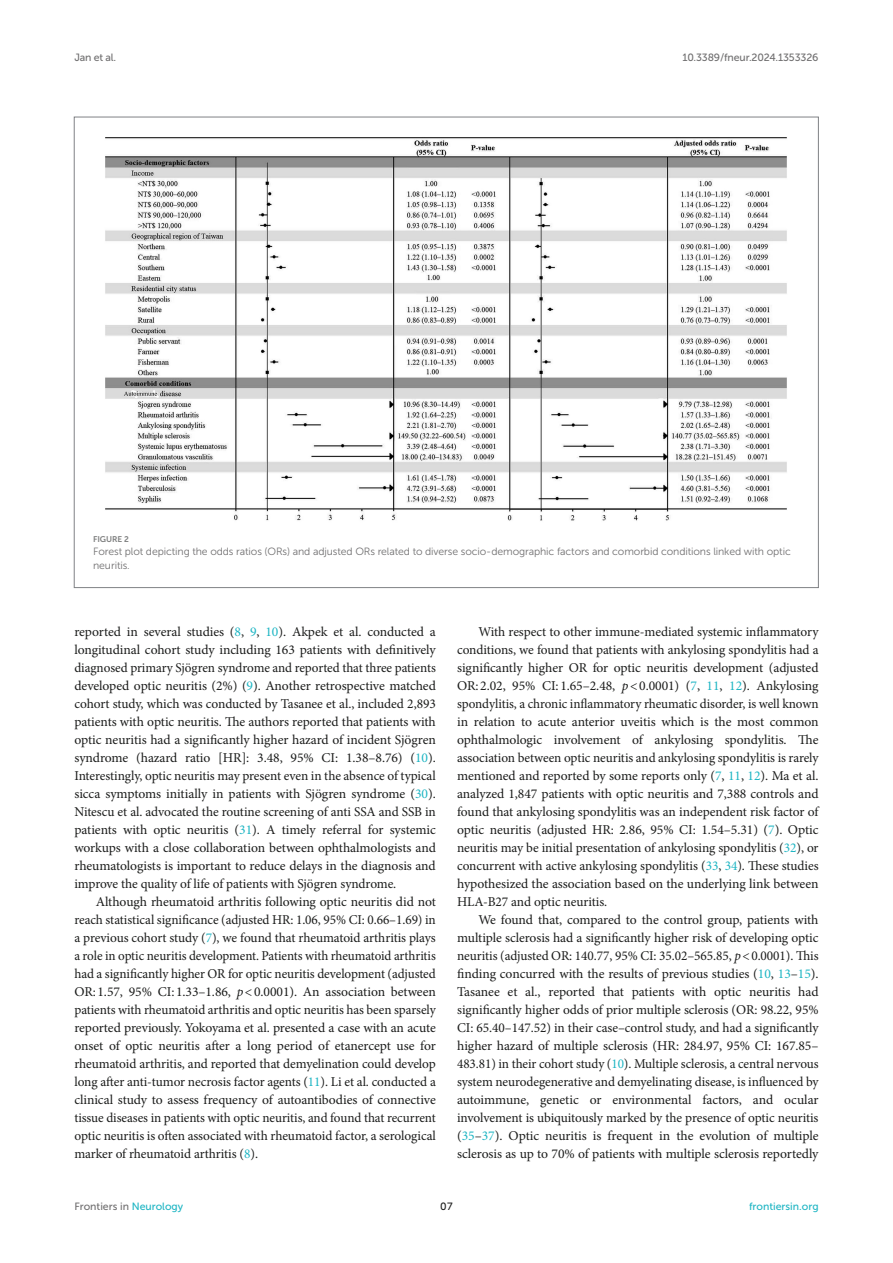
<style>
.page{position:relative;width:893px;height:1263px;background:#fff}
.page>*{position:absolute;margin:0;border:0;box-sizing:border-box;transform-origin:0 0}
.TEXT{font:13.5px/18px "Minion Pro";letter-spacing:-.005em;color:#1b1c1b;text-align:justify}
.FIG_LEG{font:10.5px/13.5px "Museo Sans 300";letter-spacing:-.01em;color:#706f70}
.t1{font:10.5px "Museo Sans 500";letter-spacing:-.015em;color:#706f70}
.t2{font:10.5px "Museo Sans 500";color:#1db5c3}
.t3{font:10.5px "Museo Sans 500";color:#1b1c1b}
.FIG_HD{font:8.25px "Museo Sans 700";letter-spacing:-.01em;color:#7e7f7f}
.s1{color:#1db5c3}
.s2{font-style:italic}
</style>
<div class="page">
<img style="left:105px;top:137px;width:682px;height:384px">
<p class="t1" style="left:74px;top:51px;width:43px">Jan et al.</p>
<p class="t1" style="left:682px;top:51px;width:138px">10.3389/fneur.2024.1353326</p>
<p class="FIG_HD" style="left:93px;top:534px;width:37px">FIGURE 2</p>
<p class="FIG_LEG" style="left:93px;top:545px;width:699px">Forest plot depicting the odds ratios (ORs) and adjusted ORs related to diverse socio-demographic factors and comorbid conditions linked with optic neuritis.</p>
<p class="TEXT" style="left:74px;top:623px;width:363px">reported in several studies (<span class="s1">8</span>, <span class="s1">9</span>, <span class="s1">10</span>). Akpek et al. conducted a longitudinal cohort study including 163 patients with definitively diagnosed primary Sjögren syndrome and reported that three patients developed optic neuritis (2%) (<span class="s1">9</span>). Another retrospective matched cohort study, which was conducted by Tasanee et al., included 2,893 patients with optic neuritis. The authors reported that patients with optic neuritis had a significantly higher hazard of incident Sjögren syndrome (hazard ratio [HR]: 3.48, 95% CI: 1.38–8.76) (<span class="s1">10</span>).<br>Interestingly, optic neuritis may present even in the absence of typical sicca symptoms initially in patients with Sjögren syndrome (<span class="s1">30</span>).<br>Nitescu et al. advocated the routine screening of anti SSA and SSB in patients with optic neuritis (<span class="s1">31</span>). A timely referral for systemic workups with a close collaboration between ophthalmologists and rheumatologists is important to reduce delays in the diagnosis and improve the quality of life of patients with Sjögren syndrome.</p>
<p class="TEXT" style="left:74px;top:893px;width:363px;text-indent:21px">Although rheumatoid arthritis following optic neuritis did not reach statistical significance (adjusted HR: 1.06, 95% CI: 0.66–1.69) in a previous cohort study (<span class="s1">7</span>), we found that rheumatoid arthritis plays a role in optic neuritis development. Patients with rheumatoid arthritis had a significantly higher OR for optic neuritis development (adjusted OR:1.57, 95% CI:1.33–1.86, <span class="s2">p</span>&lt;0.0001). An association between patients with rheumatoid arthritis and optic neuritis has been sparsely reported previously. Yokoyama et al. presented a case with an acute onset of optic neuritis after a long period of etanercept use for rheumatoid arthritis, and reported that demyelination could develop long after anti-tumor necrosis factor agents (<span class="s1">11</span>). Li et al. conducted a clinical study to assess frequency of autoantibodies of connective tissue diseases in patients with optic neuritis, and found that recurrent optic neuritis is often associated with rheumatoid factor, a serological marker of rheumatoid arthritis (<span class="s1">8</span>).</p>
<p class="TEXT" style="left:457px;top:623px;width:363px;text-indent:21px">With respect to other immune-mediated systemic inflammatory conditions, we found that patients with ankylosing spondylitis had a significantly higher OR for optic neuritis development (adjusted OR:2.02, 95% CI:1.65–2.48, <span class="s2">p</span>&lt;0.0001) (<span class="s1">7</span>, <span class="s1">11</span>, <span class="s1">12</span>). Ankylosing spondylitis, a chronic inflammatory rheumatic disorder, is well known in relation to acute anterior uveitis which is the most common ophthalmologic involvement of ankylosing spondylitis. The association between optic neuritis and ankylosing spondylitis is rarely mentioned and reported by some reports only (<span class="s1">7</span>, <span class="s1">11</span>, <span class="s1">12</span>). Ma et al. analyzed 1,847 patients with optic neuritis and 7,388 controls and found that ankylosing spondylitis was an independent risk factor of optic neuritis (adjusted HR: 2.86, 95% CI: 1.54–5.31) (<span class="s1">7</span>). Optic neuritis may be initial presentation of ankylosing spondylitis (<span class="s1">32</span>), or concurrent with active ankylosing spondylitis (<span class="s1">33</span>, <span class="s1">34</span>). These studies hypothesized the association based on the underlying link between HLA-B27 and optic neuritis.</p>
<p class="TEXT" style="left:457px;top:911px;width:363px;text-indent:21px">We found that, compared to the control group, patients with multiple sclerosis had a significantly higher risk of developing optic neuritis (adjusted OR: 140.77, 95% CI: 35.02–565.85, <span class="s2">p</span>&lt;0.0001). This finding concurred with the results of previous studies (<span class="s1">10</span>, <span class="s1">13</span>–<span class="s1">15</span>).<br>Tasanee et al., reported that patients with optic neuritis had significantly higher odds of prior multiple sclerosis (OR: 98.22, 95% CI: 65.40–147.52) in their case–control study, and had a significantly higher hazard of multiple sclerosis (HR: 284.97, 95% CI: 167.85– 483.81) in their cohort study (<span class="s1">10</span>). Multiple sclerosis, a central nervous system neurodegenerative and demyelinating disease, is influenced by autoimmune, genetic or environmental factors, and ocular involvement is ubiquitously marked by the presence of optic neuritis (<span class="s1">35</span>–<span class="s1">37</span>). Optic neuritis is frequent in the evolution of multiple sclerosis as up to 70% of patients with multiple sclerosis reportedly</p>
<p class="t1" style="left:74px;top:1200px;width:110px">Frontiers in <span class="s1">Neurology</span></p>
<p class="t3" style="left:440px;top:1200px;width:14px">07</p>
<p class="t2" style="left:749px;top:1200px;width:71px">frontiersin.org</p>
</div>
